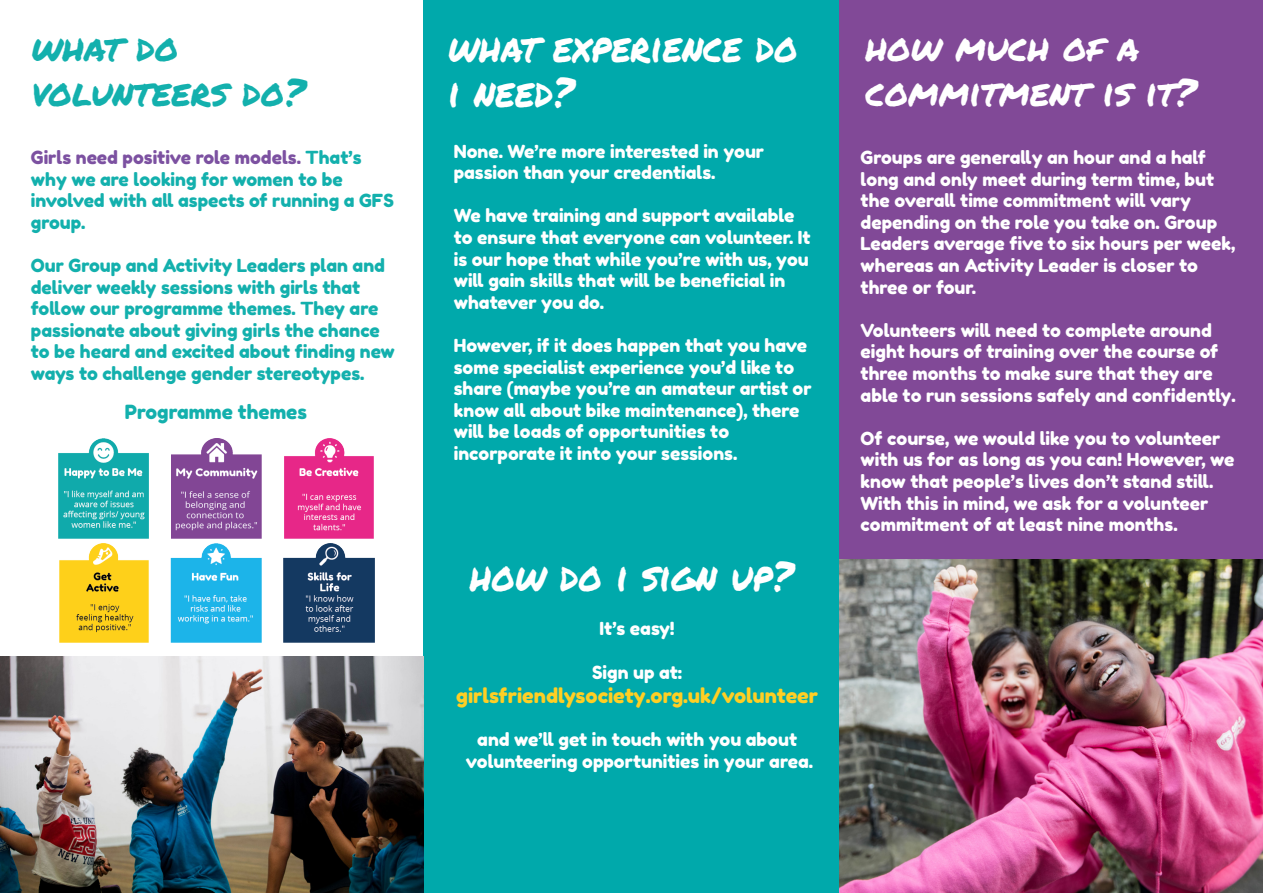
<style>
.page{position:relative;width:1263px;height:893px;background:#fff}
.page>*{position:absolute;margin:0;border:0;box-sizing:border-box;transform-origin:0 0}
.t1{font:40.5px/45px "Permanent Marker";color:#fff;scale:.93 1}
.t2{font:37.5px/45px "Permanent Marker";color:#fff}
.t3{font:37.5px "Permanent Marker";color:#13b0ad}
.t4{font:20.25px "Fredoka One";color:#ffcf24}
.t5{font:19.5px "Fredoka One";color:#13b0ad}
.t6{font:18px/21.6px "Fredoka One";color:#fff}
.t7{font:18px/21.6px "Fredoka One";color:#13b0ad}
.s1{color:#7c51a1}
</style>
<div class="page">
<div style="left:424px;top:0;width:415px;height:893px;background:#00a9ab"></div>
<div style="left:839px;top:0;width:424px;height:893px;background:#814997"></div>
<img style="left:284px;top:439px;width:89px;height:99px">
<img style="left:59px;top:543px;width:89px;height:100px">
<img style="left:171px;top:543px;width:91px;height:100px">
<img style="left:171px;top:439px;width:90px;height:99px">
<img style="left:283px;top:543px;width:91px;height:100px">
<img style="left:59px;top:439px;width:90px;height:99px">
<img style="left:0;top:656px;width:424px;height:237px">
<img style="left:839px;top:560px;width:424px;height:333px">
<p class="t3" style="left:32px;top:20px;width:148px">WHAT DO</p>
<p class="t3" style="left:32px;top:65px;width:275px">VOLUNTEERS DO?</p>
<p class="t7" style="left:31px;top:147px;width:332px"><span class="s1">Girls need positive role models.</span> That’s why we are looking for women to be</p>
<p class="t7" style="left:31px;top:190px;width:364px">involved with all aspects of running a GFS group.</p>
<p class="t7" style="left:31px;top:255px;width:365px">Our Group and Activity Leaders plan and deliver weekly sessions with girls that follow our programme themes. They are passionate about giving girls the chance to be heard and excited about finding new ways to challenge gender stereotypes.</p>
<p class="t5" style="left:125px;top:400px;width:184px">Programme themes</p>
<p class="t1" style="left:448px;top:23px;width:377px">WHAT EXPERIENCE DO<br>I NEED?</p>
<p class="t6" style="left:454px;top:140px;width:312px">None. We’re more interested in your</p>
<p class="t6" style="left:454px;top:162px;width:263px">passion than your credentials.</p>
<p class="t6" style="left:454px;top:205px;width:358px">We have training and support available to ensure that everyone can volunteer. It is our hope that while you’re with us, you will gain skills that will be beneficial in whatever you do.</p>
<p class="t6" style="left:454px;top:334px;width:359px">However, if it does happen that you have some specialist experience you’d like to share (maybe you’re an amateur artist or know all about bike maintenance), there will be loads of opportunities to incorporate it into your sessions.</p>
<p class="t1" style="left:470px;top:552px;width:349px">HOW DO I SIGN UP?</p>
<p class="t6" style="left:600px;top:618px;width:77px">It’s easy!</p>
<p class="t6" style="left:592px;top:661px;width:92px">Sign up at:</p>
<p class="t4" style="left:456px;top:683px;width:363px">girlsfriendlysociety.org.uk/volunteer</p>
<p class="t6" style="left:466px;top:729px;width:348px;text-align:center">and we’ll get in touch with you about volunteering opportunities in your area.</p>
<p class="t2" style="left:865px;top:24px;width:333px">HOW MUCH OF A<br>COMMITMENT IS IT?</p>
<p class="t6" style="left:861px;top:147px;width:376px">Groups are generally an hour and a half long and only meet during term time, but the overall time commitment will vary depending on the role you take on. Group Leaders average five to six hours per week, whereas an Activity Leader is closer to three or four.</p>
<p class="t6" style="left:861px;top:319px;width:376px">Volunteers will need to complete around eight hours of training over the course of three months to make sure that they are able to run sessions safely and confidently.</p>
<p class="t6" style="left:861px;top:427px;width:375px">Of course, we would like you to volunteer with us for as long as you can! However, we know that people’s lives don’t stand still.<br>With this in mind, we ask for a volunteer commitment of at least nine months.</p>
</div>
